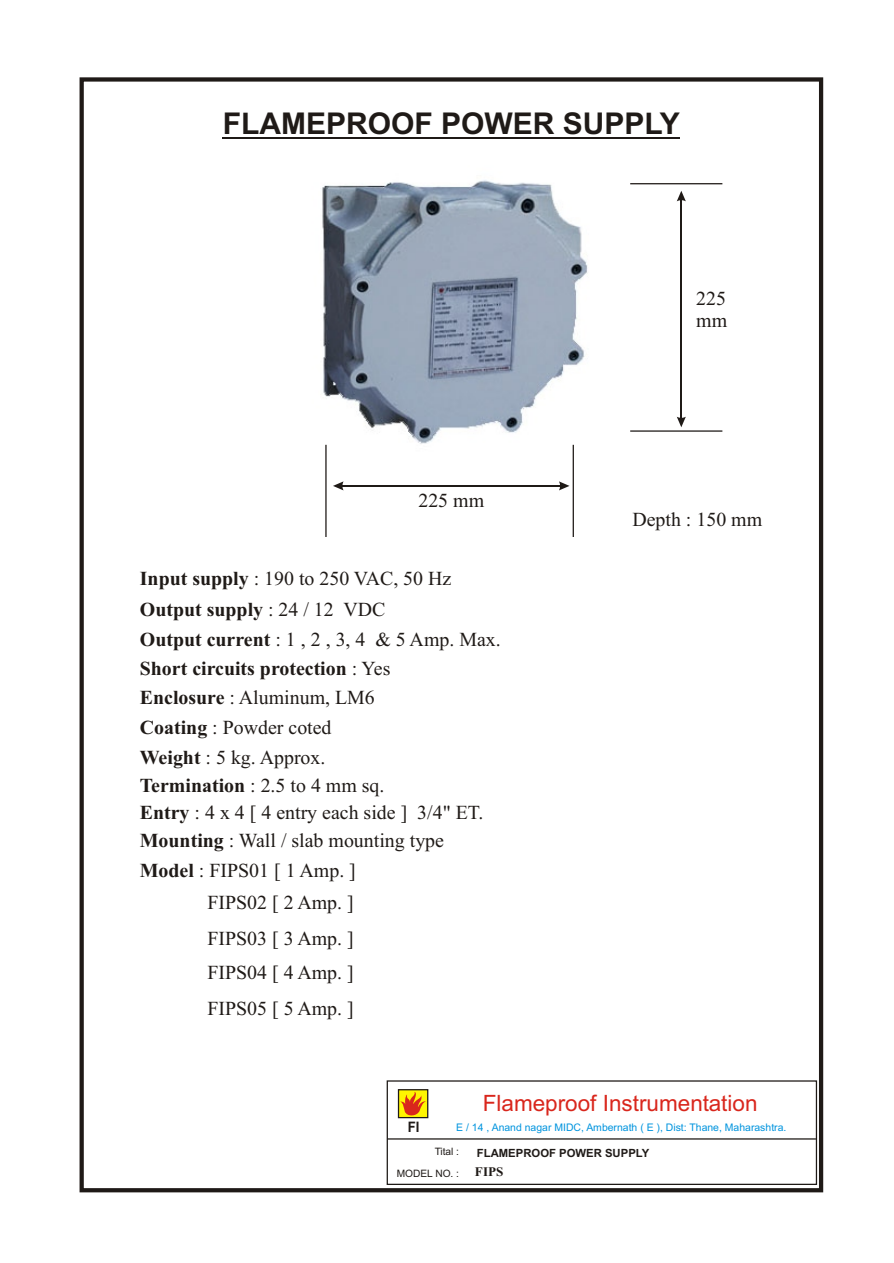
<style>
.page{position:relative;width:894px;height:1263px;background:#fff}
.page>*{position:absolute;margin:0;border:0;box-sizing:border-box;transform-origin:0 0}
.t1{font:700 30px "Arial";color:#1f1a17}
.t2{font:22.5px "Arial";color:#d9261c}
.t3{font:19.95px/29.8px "Times New Roman";color:#1f1a17}
.t4{font:700 14.4px "Arial";color:#1f1a17;scale:.91 1}
.t5{font:700 11.25px "Arial";color:#1f1a17}
.t6{font:10.5px "Arial";color:#0094de}
.t7{font:10.2px "Arial";color:#1f1a17}
.s1{font-weight:700}
.s2{font-family:"Times New Roman";font-weight:700;font-size:13.05px}
</style>
<div class="page">
<div style="left:80px;top:77px;width:743px;height:1115px;border:4px solid #1f1a17"></div>
<div style="left:387px;top:1080px;width:430px;height:105px;border:1px solid #1f1a17"></div>
<hr style="left:387px;top:1138px;width:429px;height:2px;background:#1f1a17">
<div style="left:398px;top:1089px;width:30px;height:29px;background:#fff500;border:1px solid #1f1a17"></div>
<svg style="left:400px;top:1092px;width:26px;height:25px"></svg>
<hr style="left:223px;top:137px;width:457px;height:1px;background:#1f1a17">
<img style="left:322px;top:180px;width:266px;height:292px">
<hr style="left:630px;top:183px;width:92px;height:1px;background:#1f1a17">
<hr style="left:325px;top:445px;width:2px;height:92px;background:#1f1a17">
<hr style="left:630px;top:430px;width:92px;height:2px;background:#1f1a17">
<hr style="left:573px;top:445px;width:1px;height:92px;background:#1f1a17">
<svg style="left:677px;top:191px;width:9px;height:10px"></svg>
<hr style="left:681px;top:196px;width:1px;height:226px;background:#1f1a17">
<svg style="left:677px;top:417px;width:9px;height:10px"></svg>
<svg style="left:333px;top:481px;width:11px;height:9px"></svg>
<hr style="left:338px;top:485px;width:226px;height:2px;background:#1f1a17">
<svg style="left:559px;top:481px;width:11px;height:9px"></svg>
<h1 class="t1" style="left:223px;top:112px;width:459px">FLAMEPROOF POWER SUPPLY</h1>
<p class="t3" style="left:696px;top:289px;width:32px;line-height:22px">225 mm</p>
<p class="t3" style="left:418px;top:487px;width:67px">225 mm</p>
<p class="t3" style="left:140px;top:566px;width:362px"><span class="s1">Input supply</span> : 190 to 250 VAC, 50 Hz<br><span class="s1">Output supply</span> : 24 / 12 VDC<br><span class="s1">Output current</span> : 1 , 2 , 3, 4 &amp; 5 Amp. Max.<br><span class="s1">Short circuits protection</span> : Yes<br><span class="s1">Enclosure</span> : Aluminum, LM6<br><span class="s1">Coating</span> : Powder coted<br><span class="s1">Weight</span> : 5 kg. Approx.</p>
<p class="t3" style="left:140px;top:773px;width:345px;line-height:27.6px"><span class="s1">Termination</span> : 2.5 to 4 mm sq.<br><span class="s1">Entry</span> : 4 x 4 [ 4 entry each side ] 3/4" ET.<br><span class="s1">Mounting</span> : Wall / slab mounting type</p>
<p class="t3" style="left:140px;top:856px;width:218px;line-height:32px;text-align:right"><span class="s1">Model</span> : FIPS01 [ 1 Amp. ]<br>FIPS02 [ 2 Amp. ]</p>
<p class="t3" style="left:207px;top:923px;width:148px;line-height:34px">FIPS03 [ 3 Amp. ]<br>FIPS04 [ 4 Amp. ]</p>
<p class="t3" style="left:207px;top:995px;width:148px">FIPS05 [ 5 Amp. ]</p>
<p class="t3" style="left:632px;top:506px;width:131px">Depth : 150 mm</p>
<p class="t4" style="left:408px;top:1122px;width:14px">FI</p>
<p class="t2" style="left:483px;top:1094px;width:276px">Flameproof Instrumentation</p>
<p class="t6" style="left:456px;top:1123px;width:332px">E / 14 , Anand nagar MIDC, Ambernath ( E ), Dist: Thane, Maharashtra.</p>
<p class="t5" style="left:477px;top:1149px;width:174px">FLAMEPROOF POWER SUPPLY</p>
<p class="t7" style="left:435px;top:1148px;width:26px">Tital :</p>
<p class="t7" style="left:397px;top:1170px;width:108px">MODEL NO. : <span class="s2">FIPS</span></p>
</div>
